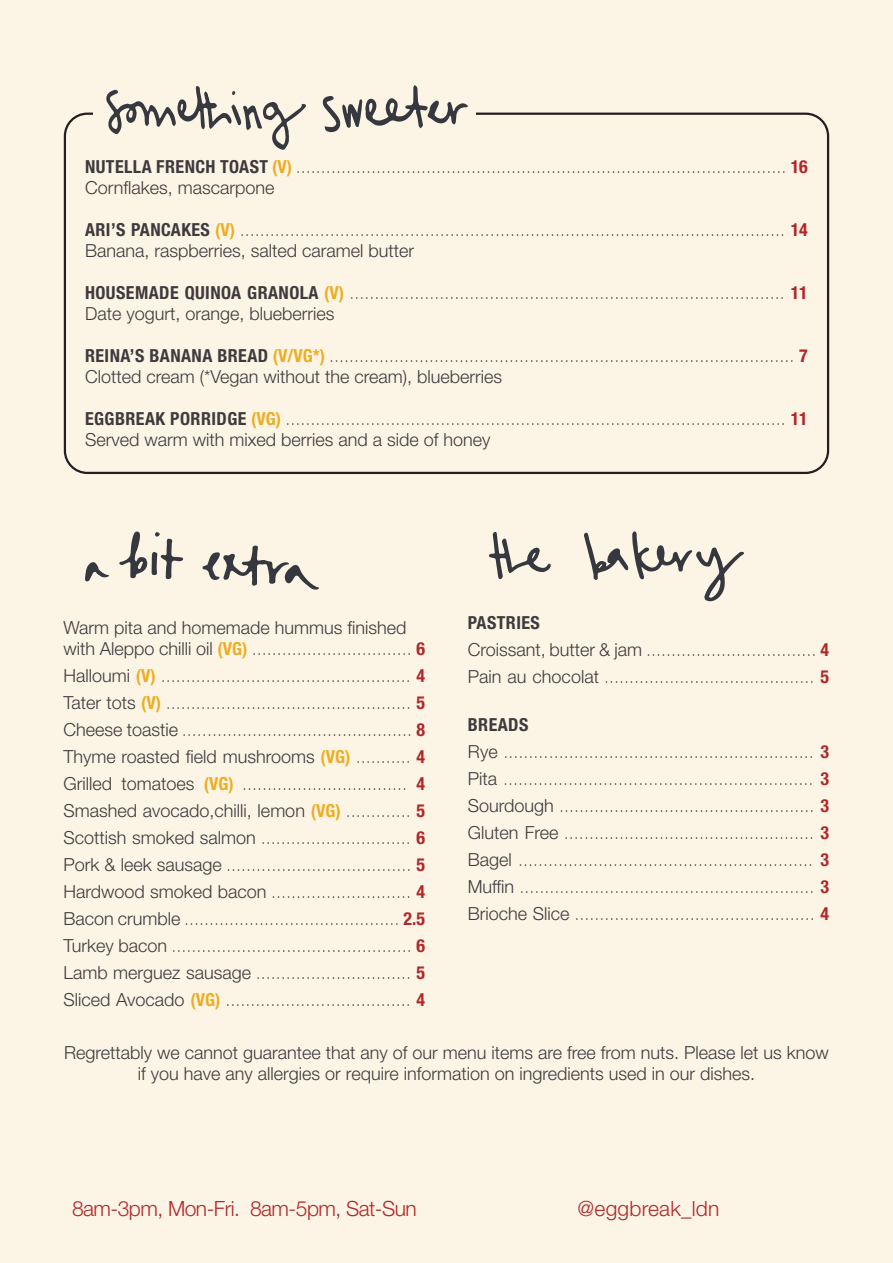
<style>
.page{position:relative;width:893px;height:1263px;background:#fcf5e5}
.page>*{position:absolute;margin:0;border:0;box-sizing:border-box;transform-origin:0 0}
.t1{font:300 21px "Helvetica Neue";letter-spacing:-.025em;color:#b1272a}
.t2{font:300 21px "Helvetica Neue";letter-spacing:.01em;color:#b1272a}
.t3{font:100 18px/27px "Helvetica Neue";color:#3e3a3d}
.t4{font:300 18px/21px "Helvetica Neue";color:#3e3a3d}
.s1{font-weight:700;font-stretch:condensed}
.s2{font-weight:700;font-stretch:condensed;color:#ecae24}
.s3{font-weight:700;font-stretch:condensed;color:#b1272a}
.s4{font-weight:300}
.s5{font-weight:100}
</style>
<div class="page">
<svg style="left:64px;top:113px;width:765px;height:361px"></svg>
<div style="left:94px;top:104px;width:382px;height:21px;background:#fcf5e5"></div>
<svg style="left:202px;top:545px;width:117px;height:45px"></svg>
<svg style="left:85px;top:562px;width:24px;height:20px"></svg>
<svg style="left:119px;top:531px;width:64px;height:48px"></svg>
<svg style="left:489px;top:532px;width:62px;height:47px"></svg>
<svg style="left:584px;top:531px;width:160px;height:71px"></svg>
<svg style="left:322px;top:85px;width:146px;height:48px"></svg>
<svg style="left:105px;top:86px;width:201px;height:64px"></svg>
<p class="t3" style="left:85px;top:156px;width:724px;line-height:21px"><span class="s1">NUTELLA FRENCH TOAST</span> <span class="s2">(V)</span> .................................................................................................. <span class="s3">16<br></span><span class="s4">Cornflakes, mascarpone</span></p>
<p class="t3" style="left:85px;top:219px;width:724px;line-height:21px"><span class="s1">ARI’S PANCAKES</span> <span class="s2">(V)</span> ............................................................................................................. <span class="s3">14<br></span><span class="s4">Banana, raspberries, salted caramel butter</span></p>
<p class="t3" style="left:85px;top:282px;width:724px;line-height:21px"><span class="s1">HOUSEMADE QUINOA GRANOLA</span> <span class="s2">(V)</span> ....................................................................................... <span class="s3">11<br></span><span class="s4">Date yogurt, orange, blueberries</span></p>
<p class="t3" style="left:85px;top:345px;width:724px;line-height:21px"><span class="s1">REINA’S BANANA BREAD</span> <span class="s2">(V/VG*)</span> ............................................................................................. <span class="s3">7<br></span><span class="s4">Clotted cream (*Vegan without the cream), blueberries</span></p>
<p class="t3" style="left:85px;top:408px;width:724px;line-height:21px"><span class="s1">EGGBREAK PORRIDGE</span> <span class="s2">(VG)</span> .................................................................................................... <span class="s3">11<br></span><span class="s4">Served warm with mixed berries and a side of honey</span></p>
<p class="t4" style="left:63px;top:619px;width:363px">Warm pita and homemade hummus finished with Aleppo chilli oil <span class="s2">(VG)</span> <span class="s5">................................</span> <span class="s3">6</span></p>
<p class="t3" style="left:63px;top:662px;width:363px;text-align:justify"><span class="s4">Halloumi</span> <span class="s2">(V)</span> .................................................. <span class="s3">4<br></span><span class="s4">Tater tots</span> <span class="s2">(V)</span> ................................................. <span class="s3">5<br></span><span class="s4">Cheese toastie</span> .............................................. <span class="s3">8<br></span><span class="s4">Thyme roasted field mushrooms</span> <span class="s2">(VG)</span> ........... <span class="s3">4<br></span><span class="s4">Grilled tomatoes</span> <span class="s2">(VG)</span> ................................. <span class="s3">4<br></span><span class="s4">Smashed avocado,chilli, lemon</span> <span class="s2">(VG)</span> ............. <span class="s3">5<br></span><span class="s4">Scottish smoked salmon</span> .............................. <span class="s3">6<br></span><span class="s4">Pork &amp; leek sausage</span> ..................................... <span class="s3">5<br></span><span class="s4">Hardwood smoked bacon</span> ............................ <span class="s3">4<br></span><span class="s4">Bacon crumble</span> ........................................... <span class="s3">2.5<br></span><span class="s4">Turkey bacon</span> ................................................ <span class="s3">6<br></span><span class="s4">Lamb merguez sausage</span> ............................... <span class="s3">5<br></span><span class="s4">Sliced Avocado</span> <span class="s2">(VG)</span> ..................................... <span class="s3">4</span></p>
<p class="t3" style="left:468px;top:610px;width:363px"><span class="s1">PASTRIES<br></span><span class="s4">Croissant, butter &amp; jam</span> .................................. <span class="s3">4<br></span><span class="s4">Pain au chocolat</span> .......................................... <span class="s3">5</span></p>
<p class="t3" style="left:468px;top:712px;width:363px"><span class="s1">BREADS<br></span><span class="s4">Rye</span> .............................................................. <span class="s3">3<br></span><span class="s4">Pita</span> .............................................................. <span class="s3">3<br></span><span class="s4">Sourdough</span> ................................................... <span class="s3">3<br></span><span class="s4">Gluten Free</span> .................................................. <span class="s3">3<br></span><span class="s4">Bagel</span> ........................................................... <span class="s3">3<br></span><span class="s4">Muffin</span> ........................................................... <span class="s3">3<br></span><span class="s4">Brioche Slice</span> ................................................ <span class="s3">4</span></p>
<p class="t4" style="left:64px;top:1044px;width:766px;text-align:center">Regrettably we cannot guarantee that any of our menu items are free from nuts. Please let us know if you have any allergies or require information on ingredients used in our dishes.</p>
<p class="t1" style="left:72px;top:1201px;width:346px">8am-3pm, Mon-Fri. 8am-5pm, Sat-Sun</p>
<p class="t2" style="left:577px;top:1201px;width:143px">@eggbreak_ldn</p>
</div>
